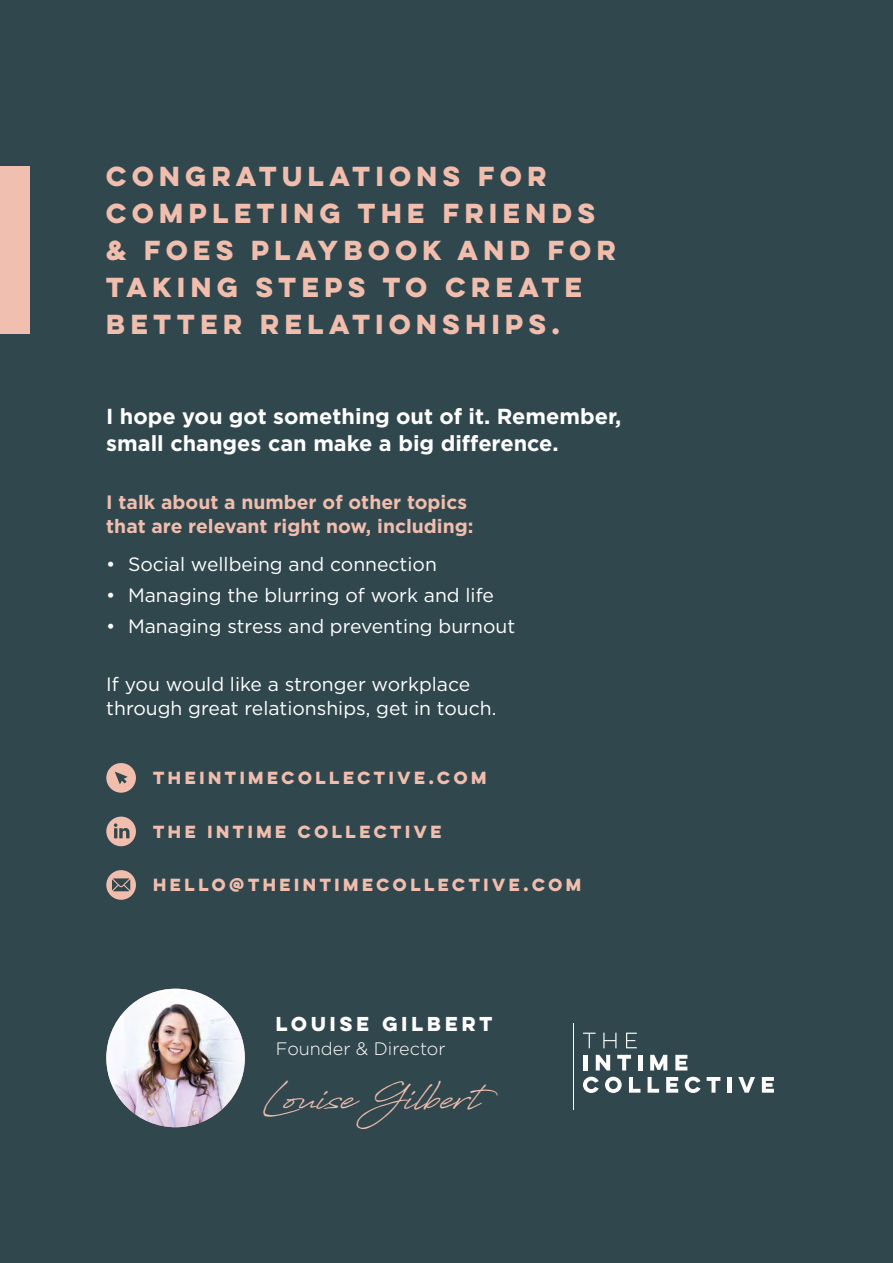
<style>
.page{position:relative;width:893px;height:1263px;background:#31474e}
.page>*{position:absolute;margin:0;border:0;box-sizing:border-box;transform-origin:0 0}
.t1{font:38.4px "Antro Vectra Bolder";color:#f1beae}
.t2{font:700 24.6px/36.9px "Lulo Clean One";color:#f1beae}
.t3{font:700 21.75px/26.5px "Gotham";color:#fff}
.t4{font:19.35px/24.2px "Gotham";color:#fff}
.t5{font:700 19.35px/24.2px "Gotham";color:#f1beae}
.t6{font:300 18px "Gotham";color:#fff}
.t7{font:700 18px "Lulo Clean One";color:#fff}
.t8{font:700 15.75px "Lulo Clean One";color:#f1beae}
</style>
<div class="page">
<div style="left:0;top:166px;width:30px;height:168px;background:#f1bfb0"></div>
<img style="left:106px;top:989px;width:139px;height:138px;border-radius:69px">
<hr style="left:574px;top:1023px;width:1px;height:86px;background:#fdfcfa">
<svg style="left:583px;top:1033px;width:12px;height:15px"></svg>
<svg style="left:603px;top:1033px;width:13px;height:15px"></svg>
<svg style="left:626px;top:1033px;width:11px;height:15px"></svg>
<hr style="left:584px;top:1055px;width:4px;height:15px;background:#fdfcfa">
<svg style="left:596px;top:1055px;width:14px;height:15px"></svg>
<svg style="left:617px;top:1055px;width:14px;height:15px"></svg>
<hr style="left:638px;top:1055px;width:4px;height:15px;background:#fdfcfa">
<svg style="left:650px;top:1055px;width:17px;height:15px"></svg>
<svg style="left:675px;top:1055px;width:12px;height:15px"></svg>
<svg style="left:583px;top:1077px;width:16px;height:16px"></svg>
<svg style="left:605px;top:1077px;width:17px;height:16px"></svg>
<svg style="left:629px;top:1077px;width:11px;height:16px"></svg>
<svg style="left:648px;top:1077px;width:11px;height:16px"></svg>
<svg style="left:666px;top:1077px;width:12px;height:16px"></svg>
<svg style="left:685px;top:1077px;width:16px;height:16px"></svg>
<svg style="left:707px;top:1077px;width:13px;height:16px"></svg>
<hr style="left:727px;top:1077px;width:4px;height:16px;background:#fdfcfa">
<svg style="left:738px;top:1077px;width:17px;height:16px"></svg>
<svg style="left:762px;top:1077px;width:12px;height:16px"></svg>
<svg style="left:106px;top:817px;width:30px;height:29px"></svg>
<div style="left:106px;top:763px;width:30px;height:30px;background:#f1beae;border-radius:50%"></div>
<svg style="left:115px;top:772px;width:12px;height:12px"></svg>
<svg style="left:106px;top:870px;width:30px;height:30px"></svg>
<svg style="left:112px;top:878px;width:18px;height:13px"></svg>
<p class="t2" style="left:106px;top:157px;width:517px">CONGRATULATIONS FOR<br>COMPLETING THE FRIENDS &amp; FOES PLAYBOOK AND FOR<br>TAKING STEPS TO CREATE<br>BETTER RELATIONSHIPS.</p>
<p class="t3" style="left:106px;top:403px;width:517px">I hope you got something out of it. Remember, small changes can make a big difference.</p>
<p class="t5" style="left:106px;top:489px;width:369px">I talk about a number of other topics that are relevant right now, including:</p>
<p class="t4" style="left:106px;top:552px;width:332px">• Social wellbeing and connection</p>
<p class="t4" style="left:106px;top:583px;width:389px">• Managing the blurring of work and life</p>
<p class="t4" style="left:106px;top:614px;width:410px">• Managing stress and preventing burnout</p>
<p class="t4" style="left:106px;top:672px;width:392px">If you would like a stronger workplace through great relationships, get in touch.</p>
<p class="t8" style="left:153px;top:766px;width:338px">THEINTIMECOLLECTIVE.COM</p>
<p class="t8" style="left:153px;top:819px;width:293px">THE INTIME COLLECTIVE</p>
<p class="t8" style="left:153px;top:873px;width:433px">HELLO@THEINTIMECOLLECTIVE.COM</p>
<p class="t7" style="left:276px;top:1010px;width:222px">LOUISE GILBERT</p>
<p class="t6" style="left:276px;top:1039px;width:171px">Founder &amp; Director</p>
<h1 class="t1" style="left:263px;top:1071px;width:238px">Louise Gilbert</h1>
</div>
